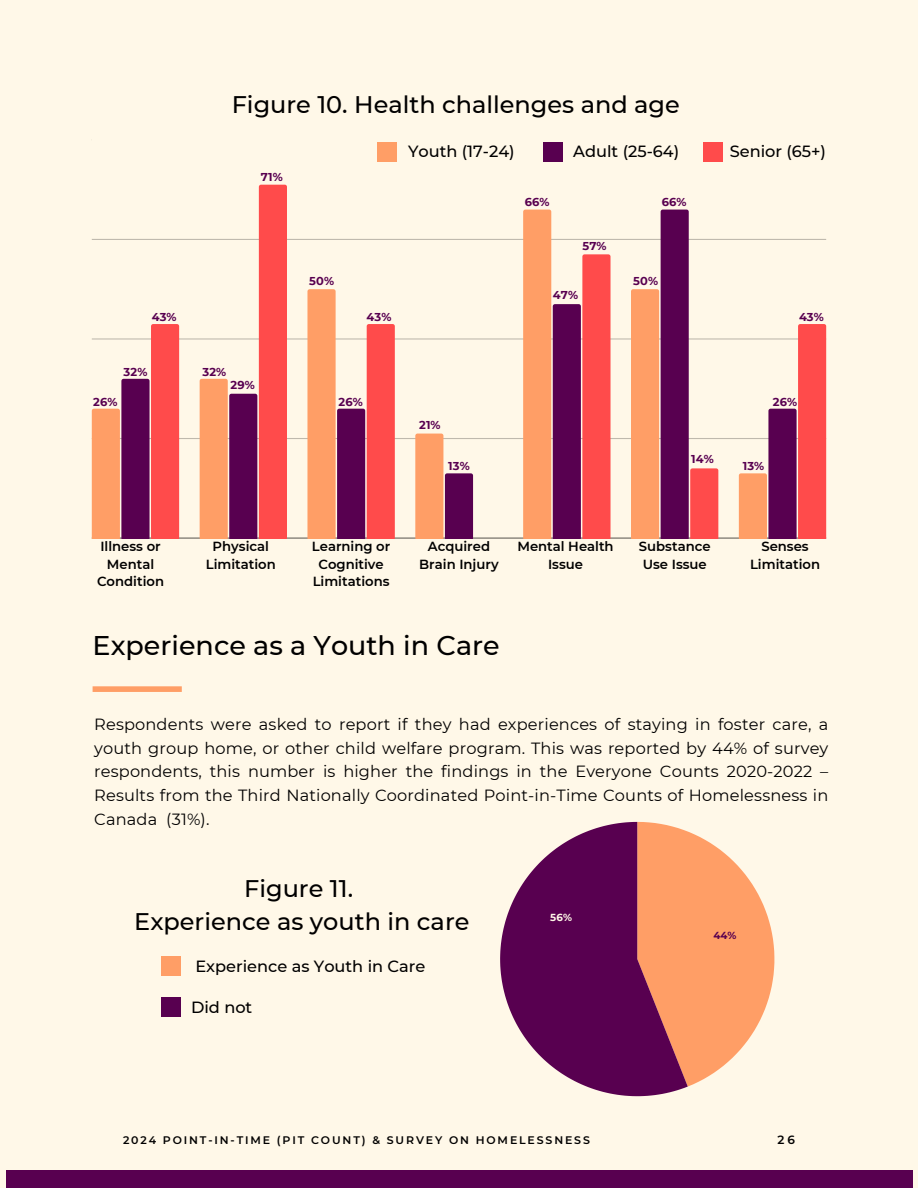
<style>
.page{position:relative;width:918px;height:1188px;background:#fff8e8}
.page>*{position:absolute;margin:0;border:0;box-sizing:border-box;transform-origin:0 0}
.t1{font:500 27px "Montserrat";color:#000}
.t2{font:500 24px/32.7px "Montserrat";color:#000;text-align:center}
.t3{font:16.2px/23.7px "Montserrat";letter-spacing:.01em;color:#000;text-align:justify}
.t4{font:500 16.2px "Montserrat";color:#000}
.t5{font:600 13.2px/17.5px "Montserrat";color:#000;text-align:center}
.t6{font:600 12px "Montserrat";color:#000}
.t7{font:700 11.4px "Montserrat";letter-spacing:.01em;color:#580050}
.t8{font:600 10.95px "Montserrat";letter-spacing:.17em;color:#000}
.t9{font:700 10.2px "Montserrat";color:#580050}
.t10{font:700 10.2px "Montserrat";color:#fff8e8}
</style>
<div class="page">
<div style="left:6px;top:1170px;width:906px;height:18px;background:#580050"></div>
<hr style="left:92px;top:538px;width:734px;height:1px;background:#000;opacity:.6">
<hr style="left:92px;top:438px;width:734px;height:1px;background:#bfb9ad">
<hr style="left:92px;top:338px;width:734px;height:2px;background:#ddd4c6">
<hr style="left:92px;top:239px;width:734px;height:1px;background:#c0baae">
<svg style="left:92px;top:324px;width:87px;height:214px"></svg>
<svg style="left:200px;top:185px;width:87px;height:353px"></svg>
<svg style="left:307px;top:289px;width:88px;height:249px"></svg>
<svg style="left:415px;top:434px;width:58px;height:104px"></svg>
<svg style="left:523px;top:210px;width:88px;height:328px"></svg>
<svg style="left:631px;top:210px;width:87px;height:328px"></svg>
<svg style="left:739px;top:324px;width:87px;height:214px"></svg>
<div style="left:377px;top:142px;width:20px;height:19px;background:#ff9e66"></div>
<div style="left:544px;top:142px;width:19px;height:19px;background:#580050"></div>
<div style="left:704px;top:142px;width:19px;height:19px;background:#ff4b4b"></div>
<div style="left:93px;top:686px;width:89px;height:6px;background:#ff9e66"></div>
<svg style="left:688px;top:831px;width:86px;height:256px"></svg>
<svg style="left:500px;top:822px;width:188px;height:274px;fill:#580050"></svg>
<div style="left:161px;top:957px;width:20px;height:19px;background:#ff9e66"></div>
<div style="left:161px;top:997px;width:20px;height:20px;background:#580050"></div>
<h2 class="t2" style="left:232px;top:88px;width:450px">Figure 10. Health challenges and age</h2>
<h5 class="t4" style="left:408px;top:142px;width:108px">Youth (17-24)</h5>
<h5 class="t4" style="left:573px;top:142px;width:107px">Adult (25-64)</h5>
<h5 class="t4" style="left:730px;top:142px;width:98px">Senior (65+)</h5>
<p class="t7" style="left:261px;top:170px;width:23px">71%</p>
<p class="t7" style="left:525px;top:195px;width:26px">66%</p>
<p class="t7" style="left:662px;top:195px;width:26px">66%</p>
<p class="t7" style="left:583px;top:239px;width:26px">57%</p>
<p class="t7" style="left:309px;top:274px;width:26px">50%</p>
<p class="t7" style="left:633px;top:274px;width:26px">50%</p>
<p class="t7" style="left:553px;top:288px;width:27px">47%</p>
<p class="t7" style="left:152px;top:309px;width:26px">43%</p>
<p class="t7" style="left:367px;top:309px;width:26px">43%</p>
<p class="t7" style="left:799px;top:309px;width:26px">43%</p>
<h3 class="t7" style="left:124px;top:365px;width:25px">32%</h3>
<h3 class="t7" style="left:203px;top:365px;width:25px">32%</h3>
<p class="t7" style="left:231px;top:378px;width:26px">29%</p>
<p class="t7" style="left:93px;top:395px;width:26px">26%</p>
<p class="t7" style="left:339px;top:395px;width:26px">26%</p>
<p class="t7" style="left:773px;top:395px;width:26px">26%</p>
<p class="t7" style="left:419px;top:418px;width:23px">21%</p>
<p class="t7" style="left:448px;top:459px;width:23px">13%</p>
<p class="t7" style="left:691px;top:452px;width:24px">14%</p>
<p class="t7" style="left:743px;top:459px;width:23px">13%</p>
<p class="t5" style="left:97px;top:538px;width:69px">Illness or<br>Mental<br>Condition</p>
<p class="t5" style="left:206px;top:538px;width:72px">Physical<br>Limitation</p>
<p class="t5" style="left:312px;top:538px;width:80px">Learning or<br>Cognitive<br>Limitations</p>
<p class="t5" style="left:419px;top:538px;width:81px">Acquired<br>Brain Injury</p>
<p class="t5" style="left:517px;top:538px;width:98px">Mental Health<br>Issue</p>
<h5 class="t5" style="left:639px;top:538px;width:73px;text-align:left">Substance<br>Use Issue</h5>
<h5 class="t5" style="left:750px;top:538px;width:72px">Senses<br>Limitation</h5>
<h5 class="t1" style="left:93px;top:629px;width:409px">Experience as a Youth in Care</h5>
<h5 class="t3" style="left:94px;top:712px;width:736px">Respondents were asked to report if they had experiences of staying in foster care, a youth group home, or other child welfare program. This was reported by 44% of survey respondents, this number is higher the findings in the Everyone Counts 2020-2022 – Results from the Third Nationally Coordinated Point-in-Time Counts of Homelessness in Canada (31%).</h5>
<h1 class="t2" style="left:134px;top:872px;width:337px">Figure 11.<br>Experience as youth in care</h1>
<p class="t4" style="left:195px;top:956px;width:232px">Experience as Youth in Care</p>
<h4 class="t4" style="left:191px;top:997px;width:63px">Did not</h4>
<p class="t10" style="left:550px;top:911px;width:23px">56%</p>
<p class="t9" style="left:713px;top:929px;width:25px">44%</p>
<h3 class="t8" style="left:123px;top:1133px;width:468px">2024 POINT-IN-TIME (PIT COUNT) &amp; SURVEY ON HOMELESSNESS</h3>
<p class="t6" style="left:778px;top:1132px;width:19px">26</p>
</div>
